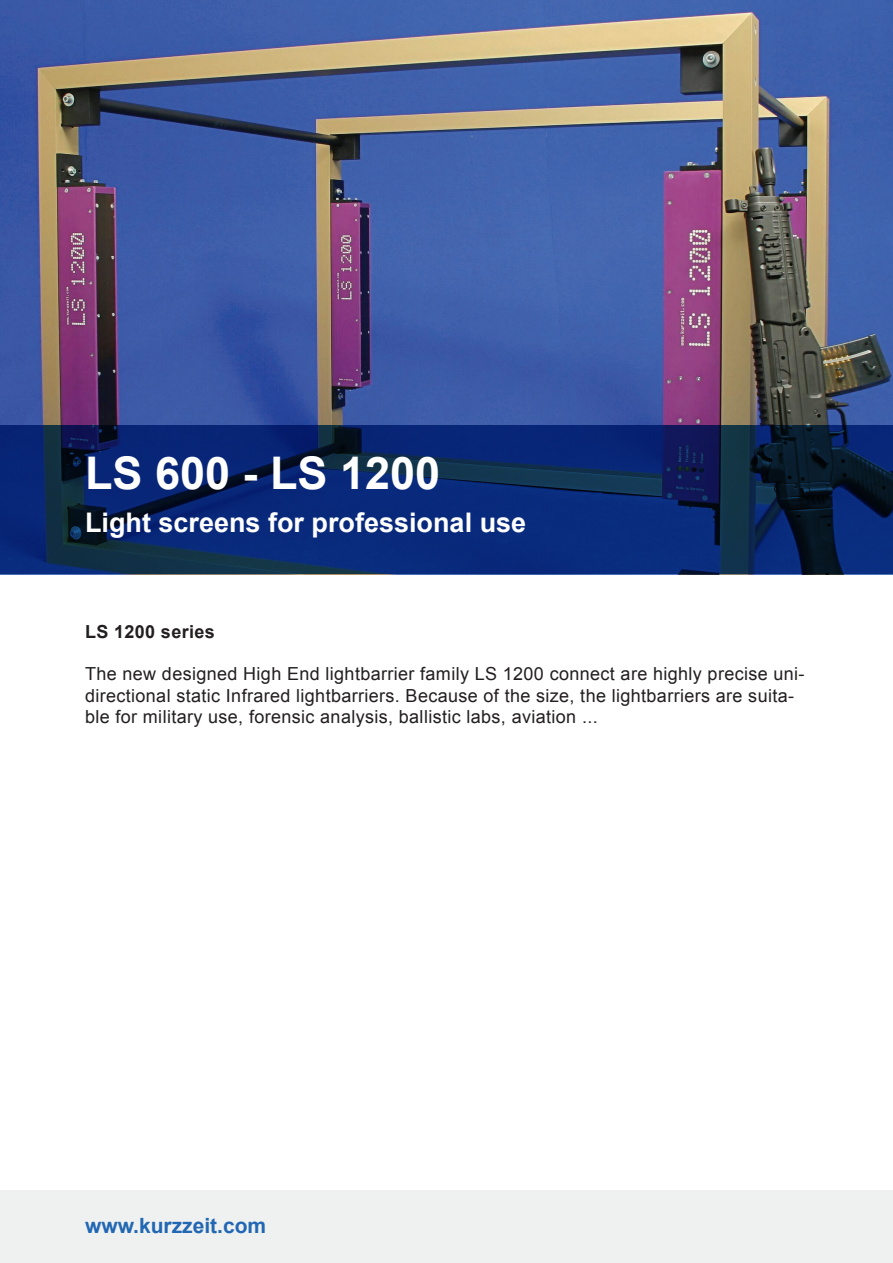
<style>
.page{position:relative;width:893px;height:1263px;background:#fff}
.page>*{position:absolute;margin:0;border:0;box-sizing:border-box;transform-origin:0 0}
.t1{font:700 45px "Arial";color:#fff}
.t2{font:700 27px "Arial";color:#fff}
.t3{font:700 21px "Arial";color:#2167b3}
.t4{font:18px/21.3px "Arial";letter-spacing:.02em;color:#231f20}
.t5{font:700 18px "Arial";letter-spacing:.02em;color:#231f20}
</style>
<div class="page">
<div style="left:0;top:1191px;width:893px;height:72px;background:#eff0f0"></div>
<img style="left:0;top:0;width:893px;height:425px">
<svg style="left:0;top:425px;width:893px;height:149px;fill:#092977"></svg>
<h1 class="t1" style="left:85px;top:443px;width:357px">LS 600 - LS 1200</h1>
<h2 class="t2" style="left:85px;top:504px;width:443px">Light screens for professional use</h2>
<p class="t5" style="left:85px;top:619px;width:131px">LS 1200 series</p>
<p class="t4" style="left:85px;top:664px;width:721px">The new designed High End lightbarrier family LS 1200 connect are highly precise uni&shy;directional static Infrared lightbarriers. Because of the size, the lightbarriers are suita&shy;ble for military use, forensic analysis, ballistic labs, aviation ...</p>
<p class="t3" style="left:85px;top:1212px;width:183px">www.kurzzeit.com</p>
</div>
